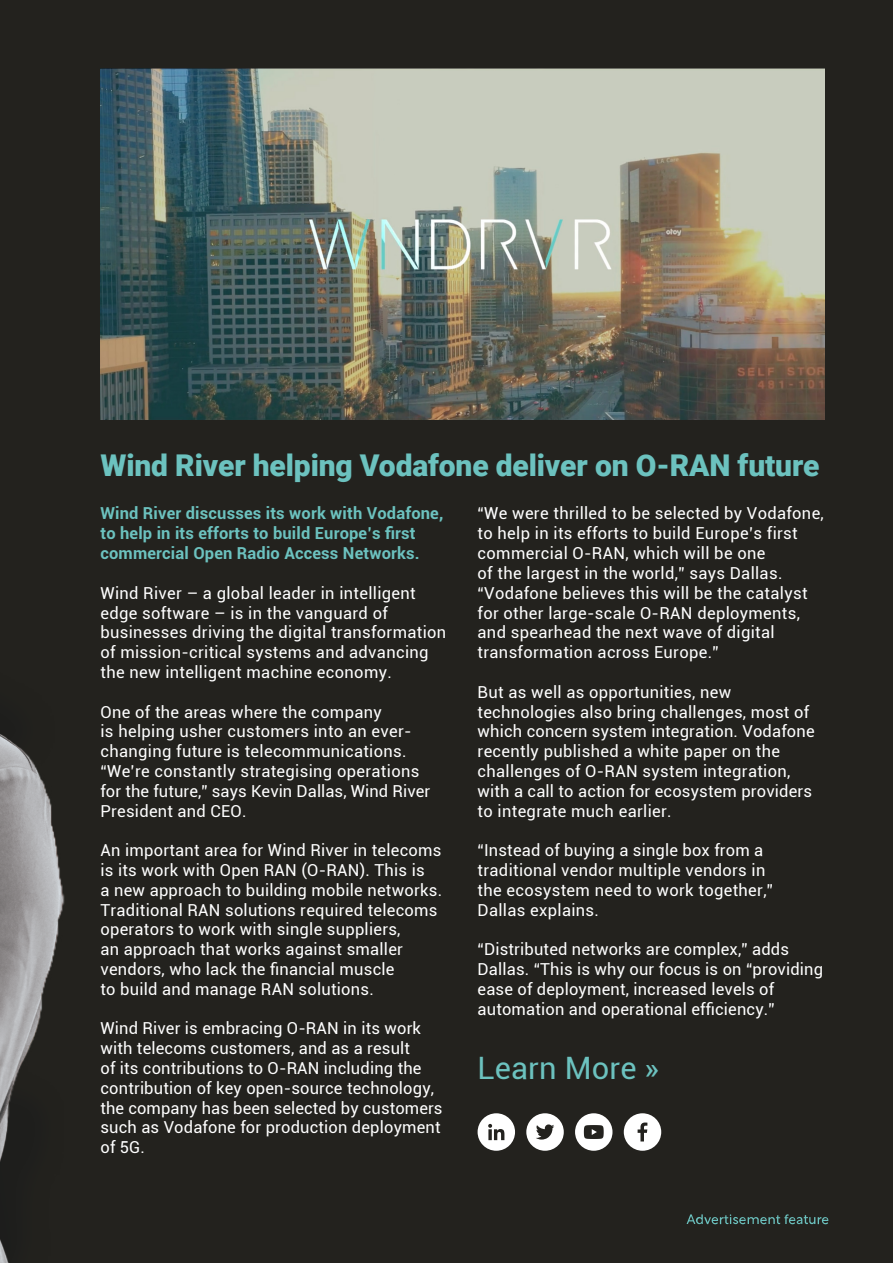
<style>
.page{position:relative;width:893px;height:1263px;background:#23221e}
.page>*{position:absolute;margin:0;border:0;box-sizing:border-box;transform-origin:0 0}
.t1{font:30.9px "Roboto";letter-spacing:.005em;color:#6cc2bf}
.t2{font:900 30px "Roboto";letter-spacing:-.005em;color:#6cc2bf}
.t3{font:16.5px/19.8px "Roboto";letter-spacing:.015em;color:#fff}
.t4{font:700 16.5px/19.8px "Roboto";letter-spacing:.01em;color:#6cc2bf}
</style>
<div class="page">
<img style="left:100px;top:68px;width:725px;height:352px">
<svg style="left:687px;top:1214px;width:141px;height:10px"></svg>
<img style="left:0;top:734px;width:65px;height:529px">
<div style="left:478px;top:1113px;width:37px;height:38px;background:#fff;border-radius:50%"></div>
<svg style="left:488px;top:1124px;width:16px;height:16px"></svg>
<div style="left:624px;top:1113px;width:37px;height:38px;background:#fff;border-radius:50%"></div>
<svg style="left:638px;top:1122px;width:9px;height:19px"></svg>
<div style="left:575px;top:1113px;width:37px;height:38px;background:#fff;border-radius:50%"></div>
<svg style="left:584px;top:1125px;width:20px;height:14px"></svg>
<div style="left:526px;top:1113px;width:38px;height:38px;background:#fff;border-radius:50%"></div>
<svg style="left:536px;top:1124px;width:18px;height:15px"></svg>
<h2 class="t2" style="left:100px;top:444px;width:721px">Wind River helping Vodafone deliver on O-RAN future</h2>
<p class="t4" style="left:100px;top:503px;width:344px">Wind River discusses its work with Vodafone, to help in its efforts to build Europe’s first commercial Open Radio Access Networks.</p>
<p class="t3" style="left:100px;top:582px;width:347px">Wind River – a global leader in intelligent edge software – is in the vanguard of businesses driving the digital transformation of mission-critical systems and advancing the new intelligent machine economy.</p>
<p class="t3" style="left:100px;top:701px;width:331px">One of the areas where the company<br>is helping usher customers into an ever&shy;changing future is telecommunications. “We’re constantly strategising operations for the future,” says Kevin Dallas, Wind River President and CEO.</p>
<p class="t3" style="left:100px;top:840px;width:343px">An important area for Wind River in telecoms is its work with Open RAN (O-RAN). This is<br>a new approach to building mobile networks.<br>Traditional RAN solutions required telecoms operators to work with single suppliers,<br>an approach that works against smaller vendors, who lack the financial muscle<br>to build and manage RAN solutions.</p>
<p class="t3" style="left:100px;top:1018px;width:344px">Wind River is embracing O-RAN in its work with telecoms customers, and as a result<br>of its contributions to O-RAN including the contribution of key open-source technology, the company has been selected by customers such as Vodafone for production deployment of 5G.</p>
<p class="t3" style="left:478px;top:503px;width:348px">“We were thrilled to be selected by Vodafone, to help in its efforts to build Europe’s first commercial O-RAN, which will be one<br>of the largest in the world,” says Dallas. “Vodafone believes this will be the catalyst for other large-scale O-RAN deployments, and spearhead the next wave of digital transformation across Europe.”</p>
<p class="t3" style="left:478px;top:681px;width:339px">But as well as opportunities, new technologies also bring challenges, most of which concern system integration. Vodafone recently published a white paper on the challenges of O-RAN system integration, with a call to action for ecosystem providers to integrate much earlier.</p>
<p class="t3" style="left:478px;top:840px;width:297px">“Instead of buying a single box from a traditional vendor multiple vendors in the ecosystem need to work together,” Dallas explains.</p>
<p class="t3" style="left:478px;top:939px;width:347px">“Distributed networks are complex,” adds Dallas. “This is why our focus is on “providing ease of deployment, increased levels of automation and operational efficiency.”</p>
<h1 class="t1" style="left:478px;top:1046px;width:183px">Learn More »</h1>
</div>
